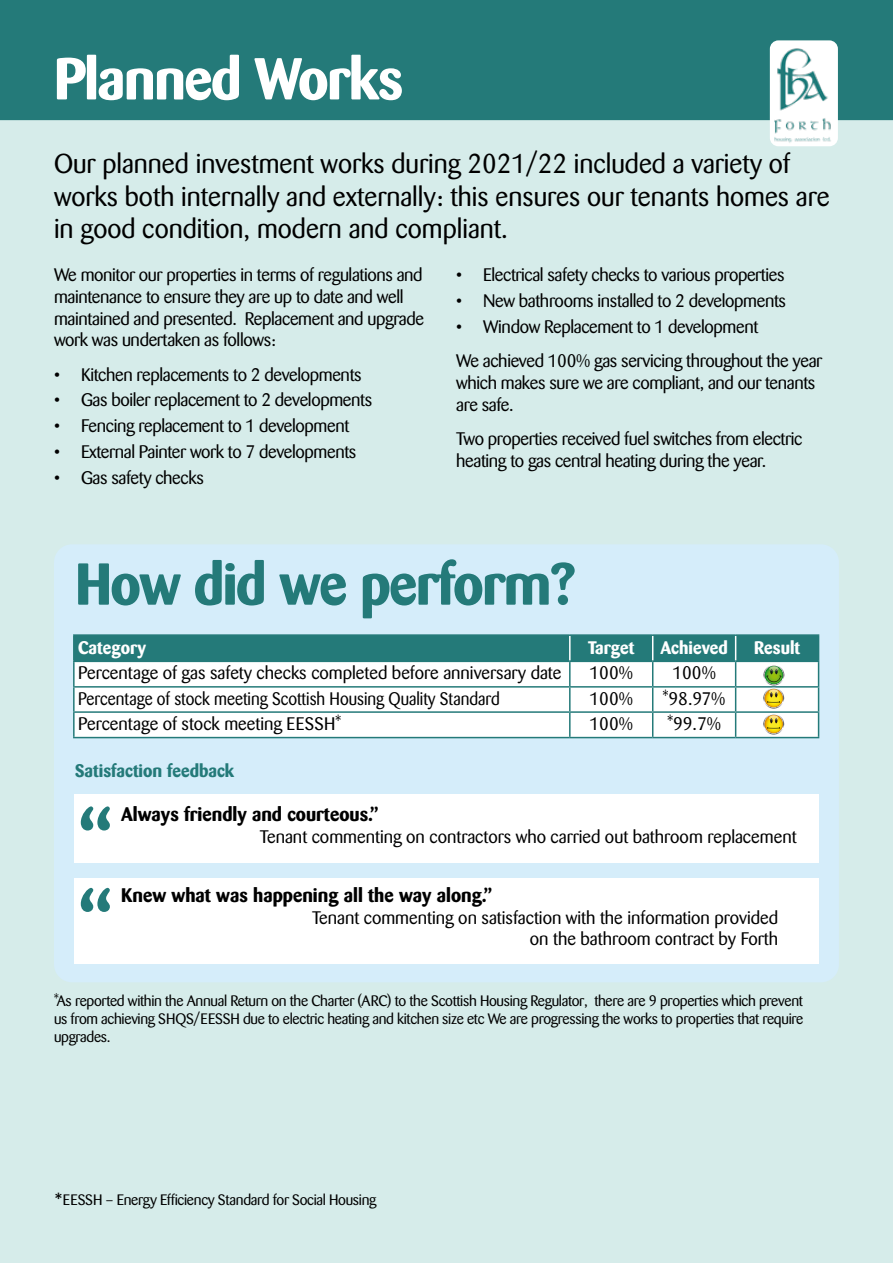
<style>
.page{position:relative;width:893px;height:1263px;background:#d6ecea}
.page>*{position:absolute;margin:0;border:0;box-sizing:border-box;transform-origin:0 0}
.t1{font:700 58.5px "Barmeno";letter-spacing:-.025em;color:#247a79}
.t2{font:700 58.5px "Barmeno";letter-spacing:-.025em;color:#fff}
.t3{font:27px/32.4px "Barmeno";color:#000}
.t4{font:700 19.5px "Barmeno";color:#000}
.t5{font:18px/21.6px "Barmeno";letter-spacing:-.02em;color:#000}
.t6{font:18px/21.6px "Barmeno";color:#000;text-align:right}
.t7{font:18px "Barmeno";color:#000;scale:.93 1}
.t8{font:700 18px "Barmeno";color:#fff}
.t9{font:700 18px "Barmeno";color:#247a79}
.t10{font:15px/18px "Barmeno";letter-spacing:-.02em;color:#000;text-align:justify}
.s1{font-family:"Calibri";font-size:18px}
</style>
<div class="page">
<div style="left:0;top:0;width:893px;height:120px;background:#247a79"></div>
<div style="left:54px;top:544px;width:785px;height:438px;background:#d5edfa;border-radius:18px"></div>
<div style="left:74px;top:794px;width:744px;height:68px;background:#fff"></div>
<div style="left:74px;top:879px;width:744px;height:85px;background:#fff"></div>
<hr style="left:73px;top:686px;width:497px;height:2px;background:#247a79">
<hr style="left:73px;top:661px;width:497px;height:1px;background:#247a79">
<hr style="left:73px;top:634px;width:497px;height:2px;background:#247a79">
<hr style="left:73px;top:636px;width:2px;height:25px;background:#247a79">
<hr style="left:570px;top:634px;width:83px;height:2px;background:#247a79">
<hr style="left:653px;top:634px;width:83px;height:2px;background:#247a79">
<hr style="left:736px;top:634px;width:83px;height:2px;background:#247a79">
<hr style="left:73px;top:662px;width:2px;height:24px;background:#247a79">
<hr style="left:73px;top:688px;width:2px;height:23px;background:#247a79">
<hr style="left:73px;top:711px;width:497px;height:2px;background:#247a79">
<hr style="left:73px;top:713px;width:2px;height:24px;background:#247a79">
<hr style="left:73px;top:737px;width:497px;height:1px;background:#247a79">
<hr style="left:570px;top:737px;width:83px;height:1px;background:#247a79">
<hr style="left:653px;top:737px;width:83px;height:1px;background:#247a79">
<hr style="left:736px;top:737px;width:83px;height:1px;background:#247a79">
<svg style="left:74px;top:635px;width:745px;height:102px;background:#bbd5d3"></svg>
<svg style="left:81px;top:806px;width:29px;height:24px"></svg>
<svg style="left:81px;top:888px;width:29px;height:24px"></svg>
<div style="left:770px;top:40px;width:68px;height:106px;background:#fff;border-radius:9px"></div>
<img style="left:775px;top:48px;width:58px;height:99px">
<h1 class="t2" style="left:54px;top:44px;width:351px">Planned Works</h1>
<h2 class="t3" style="left:54px;top:148px;width:777px">Our planned investment works during 2021/22 included a variety of works both internally and externally: this ensures our tenants homes are in good condition, modern and compliant.</h2>
<p class="t5" style="left:54px;top:265px;width:372px">We monitor our properties in terms of regulations and maintenance to ensure they are up to date and well maintained and presented. Replacement and upgrade work was undertaken as follows:</p>
<p class="t5" style="left:54px;top:364px;width:309px">• Kitchen replacements to 2 developments</p>
<p class="t5" style="left:54px;top:390px;width:320px">• Gas boiler replacement to 2 developments</p>
<p class="t5" style="left:54px;top:415px;width:297px">• Fencing replacement to 1 development</p>
<p class="t5" style="left:54px;top:441px;width:304px">• External Painter work to 7 developments</p>
<p class="t5" style="left:54px;top:467px;width:151px">• Gas safety checks</p>
<p class="t5" style="left:456px;top:264px;width:330px">• Electrical safety checks to various properties</p>
<p class="t5" style="left:456px;top:290px;width:331px">• New bathrooms installed to 2 developments</p>
<p class="t5" style="left:456px;top:310px;width:367px;line-height:34.3px">• Window Replacement to 1 development<br>We achieved 100% gas servicing throughout the year</p>
<p class="t5" style="left:456px;top:372px;width:361px">which makes sure we are compliant, and our tenants are safe.</p>
<p class="t5" style="left:456px;top:428px;width:348px">Two properties received fuel switches from electric heating to gas central heating during the year.</p>
<h1 class="t1" style="left:75px;top:549px;width:502px">How did we perform?</h1>
<p class="t8" style="left:78px;top:636px;width:69px">Category</p>
<p class="t8" style="left:588px;top:636px;width:48px">Target</p>
<p class="t8" style="left:660px;top:636px;width:69px">Achieved</p>
<p class="t8" style="left:754px;top:636px;width:48px">Result</p>
<p class="t6" style="left:78px;top:662px;width:485px">Percentage of gas safety checks completed before anniversary date</p>
<p class="t5" style="left:589px;top:662px;width:45px">100%</p>
<p class="t5" style="left:672px;top:662px;width:45px">100%</p>
<p class="t7" style="left:78px;top:688px;width:455px">Percentage of stock meeting Scottish Housing Quality Standard</p>
<p class="t5" style="left:589px;top:688px;width:45px">100%</p>
<p class="t5" style="left:663px;top:688px;width:64px">*98.97%</p>
<p class="t6" style="left:78px;top:713px;width:264px">Percentage of stock meeting EESSH*</p>
<p class="t5" style="left:589px;top:713px;width:45px">100%</p>
<p class="t5" style="left:667px;top:713px;width:55px">*99.7%</p>
<p class="t9" style="left:75px;top:759px;width:161px">Satisfaction feedback</p>
<p class="t4" style="left:121px;top:802px;width:259px">Always friendly and courteous.”</p>
<p class="t6" style="left:260px;top:826px;width:538px">Tenant commenting on contractors who carried out bathroom replacement</p>
<p class="t4" style="left:121px;top:883px;width:373px">Knew what was happening all the way along.”</p>
<p class="t6" style="left:312px;top:907px;width:468px">Tenant commenting on satisfaction with the information provided on the bathroom contract by Forth</p>
<p class="t10" style="left:54px;top:992px;width:751px">*As reported within the Annual Return on the Charter (ARC) to the Scottish Housing Regulator, there are 9 properties which prevent us from achieving SHQS/EESSH due to electric heating and kitchen size etc We are progressing the works to properties that require upgrades.</p>
<p class="t10" style="left:54px;top:1191px;width:324px"><span class="s1">*</span>EESSH – Energy Efficiency Standard for Social Housing</p>
</div>
